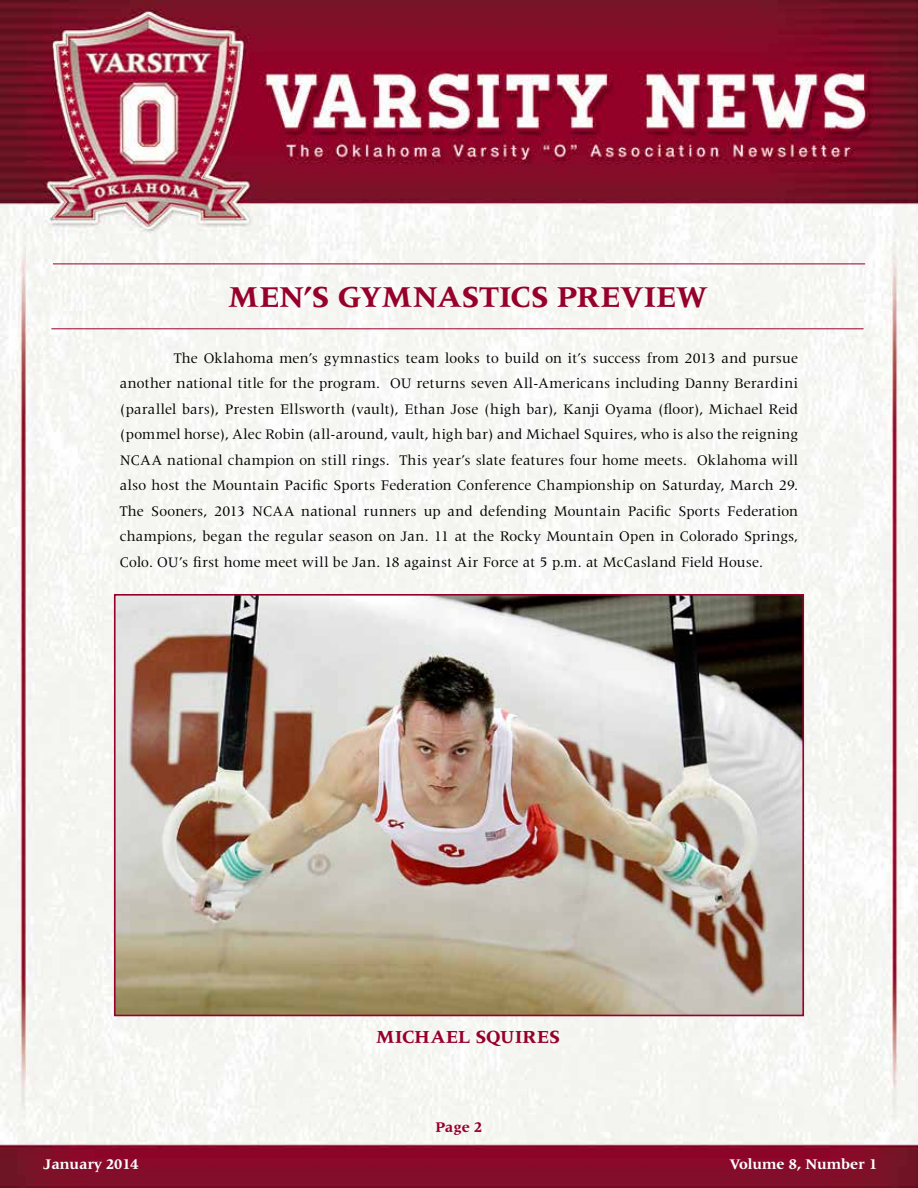
<style>
.page{position:relative;width:918px;height:1188px;background:#fff}
.page>*{position:absolute;margin:0;border:0;box-sizing:border-box;transform-origin:0 0}
.t1{font:700 30.75px "Latin 725 BT";letter-spacing:.005em;color:#96002b}
.t2{font:700 18.75px "Latin 725 BT";letter-spacing:.015em;color:#96002b}
.t3{font:15px/25.5px "Latin 725 BT";letter-spacing:.005em;color:#000;text-align:justify}
.t4{font:700 15px "Latin 725 BT";color:#fff}
.t5{font:700 15px "Latin 725 BT";color:#96002b}
</style>
<div class="page">
<img style="left:0;top:0;width:918px;height:1188px">
<hr style="left:51px;top:328px;width:813px;height:1px;background:#96002b">
<hr style="left:53px;top:264px;width:812px;height:1px;background:#96002b">
<img style="left:117px;top:597px;width:684px;height:416px">
<div style="left:114px;top:594px;width:690px;height:422px;border:2px solid #96002b"></div>
<h1 class="t1" style="left:229px;top:279px;width:481px">MEN’S GYMNASTICS PREVIEW</h1>
<p class="t3" style="left:120px;top:345px;width:680px;text-indent:54px">The Oklahoma men’s gymnastics team looks to build on it’s success from 2013 and pursue another national title for the program. OU returns seven All-Americans including Danny Berardini (parallel bars), Presten Ellsworth (vault), Ethan Jose (high bar), Kanji Oyama (floor), Michael Reid (pommel horse), Alec Robin (all-around, vault, high bar) and Michael Squires, who is also the reigning NCAA national champion on still rings. This year’s slate features four home meets. Oklahoma will also host the Mountain Pacific Sports Federation Conference Championship on Saturday, March 29.<br>The Sooners, 2013 NCAA national runners up and defending Mountain Pacific Sports Federation champions, began the regular season on Jan. 11 at the Rocky Mountain Open in Colorado Springs, Colo. OU’s first home meet will be Jan. 18 against Air Force at 5 p.m. at McCasland Field House.</p>
<p class="t2" style="left:376px;top:1026px;width:185px">MICHAEL SQUIRES</p>
<p class="t5" style="left:436px;top:1118px;width:48px">Page 2</p>
<p class="t4" style="left:43px;top:1156px;width:97px">January 2014</p>
<p class="t4" style="left:730px;top:1156px;width:149px">Volume 8, Number 1</p>
</div>
